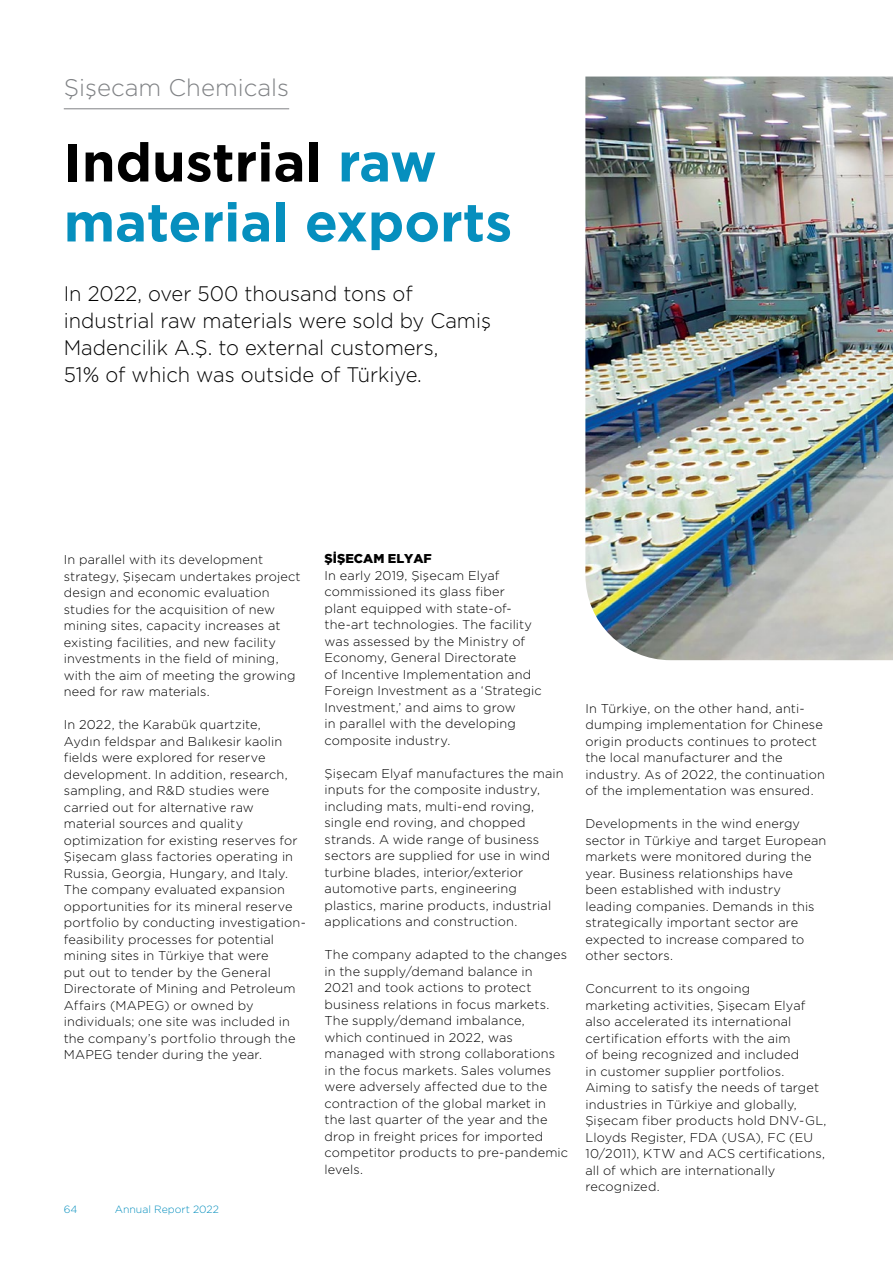
<style>
.page{position:relative;width:893px;height:1263px;background:#fff}
.page>*{position:absolute;margin:0;border:0;box-sizing:border-box;transform-origin:0 0}
.t1{font:700 54px/60px "Gotham";color:#068fbe}
.t2{font:300 24px "Gotham";color:#808285}
.t3{font:300 21px/27px "Gotham";color:#000;scale:.96 1}
.t4{font:300 12.75px/16.5px "Gotham";letter-spacing:.01em;color:#000}
.t5{font:900 12.75px "Gotham";color:#000}
.t6{font:300 10.5px "Gotham";color:#068fbe}
.s1{color:#000}
</style>
<div class="page">
<hr style="left:64px;top:108px;width:225px;height:1px;background:#808285">
<img style="left:585px;top:77px;width:308px;height:583px">
<h2 class="t2" style="left:64px;top:72px;width:227px">Şişecam Chemicals</h2>
<h1 class="t1" style="left:64px;top:132px;width:450px"><span class="s1">Industrial</span> raw material exports</h1>
<h3 class="t3" style="left:64px;top:279px;width:447px">In 2022, over 500 thousand tons of industrial raw materials were sold by Camiş Madencilik A.Ş. to external customers,<br>51% of which was outside of Türkiye.</h3>
<p class="t4" style="left:64px;top:551px;width:238px">In parallel with its development strategy, Şişecam undertakes project design and economic evaluation studies for the acquisition of new mining sites, capacity increases at existing facilities, and new facility investments in the field of mining, with the aim of meeting the growing need for raw materials.</p>
<p class="t4" style="left:64px;top:716px;width:244px">In 2022, the Karabük quartzite,<br>Aydın feldspar and Balıkesir kaolin fields were explored for reserve development. In addition, research, sampling, and R&amp;D studies were carried out for alternative raw material sources and quality optimization for existing reserves for Şişecam glass factories operating in Russia, Georgia, Hungary, and Italy.<br>The company evaluated expansion opportunities for its mineral reserve portfolio by conducting investigation&shy;feasibility processes for potential mining sites in Türkiye that were<br>put out to tender by the General Directorate of Mining and Petroleum Affairs (MAPEG) or owned by individuals; one site was included in the company’s portfolio through the MAPEG tender during the year.</p>
<p class="t6" style="left:64px;top:1202px;width:15px">64</p>
<p class="t6" style="left:115px;top:1202px;width:106px">Annual Report 2022</p>
<p class="t5" style="left:325px;top:551px;width:109px">ŞİŞECAM ELYAF</p>
<p class="t4" style="left:325px;top:566px;width:219px">In early 2019, Şişecam Elyaf commissioned its glass fiber<br>plant equipped with state-of&shy;the-art technologies. The facility was assessed by the Ministry of<br>Economy, General Directorate<br>of Incentive Implementation and<br>Foreign Investment as a ‘Strategic<br>Investment,’ and aims to grow<br>in parallel with the developing composite industry.</p>
<p class="t4" style="left:325px;top:764px;width:240px">Şişecam Elyaf manufactures the main inputs for the composite industry, including mats, multi-end roving, single end roving, and chopped strands. A wide range of business sectors are supplied for use in wind turbine blades, interior/exterior automotive parts, engineering plastics, marine products, industrial applications and construction.</p>
<p class="t4" style="left:325px;top:946px;width:245px">The company adapted to the changes in the supply/demand balance in<br>2021 and took actions to protect business relations in focus markets.<br>The supply/demand imbalance,<br>which continued in 2022, was managed with strong collaborations in the focus markets. Sales volumes were adversely affected due to the contraction of the global market in the last quarter of the year and the drop in freight prices for imported competitor products to pre-pandemic levels.</p>
<p class="t4" style="left:585px;top:700px;width:241px">In Türkiye, on the other hand, anti&shy;dumping implementation for Chinese origin products continues to protect the local manufacturer and the industry. As of 2022, the continuation of the implementation was ensured.</p>
<p class="t4" style="left:585px;top:815px;width:243px">Developments in the wind energy sector in Türkiye and target European markets were monitored during the year. Business relationships have been established with industry leading companies. Demands in this strategically important sector are expected to increase compared to other sectors.</p>
<p class="t4" style="left:585px;top:980px;width:243px">Concurrent to its ongoing<br>marketing activities, Şişecam Elyaf also accelerated its international certification efforts with the aim<br>of being recognized and included<br>in customer supplier portfolios.<br>Aiming to satisfy the needs of target industries in Türkiye and globally, Şişecam fiber products hold DNV-GL, Lloyds Register, FDA (USA), FC (EU 10/2011), KTW and ACS certifications, all of which are internationally recognized.</p>
</div>
